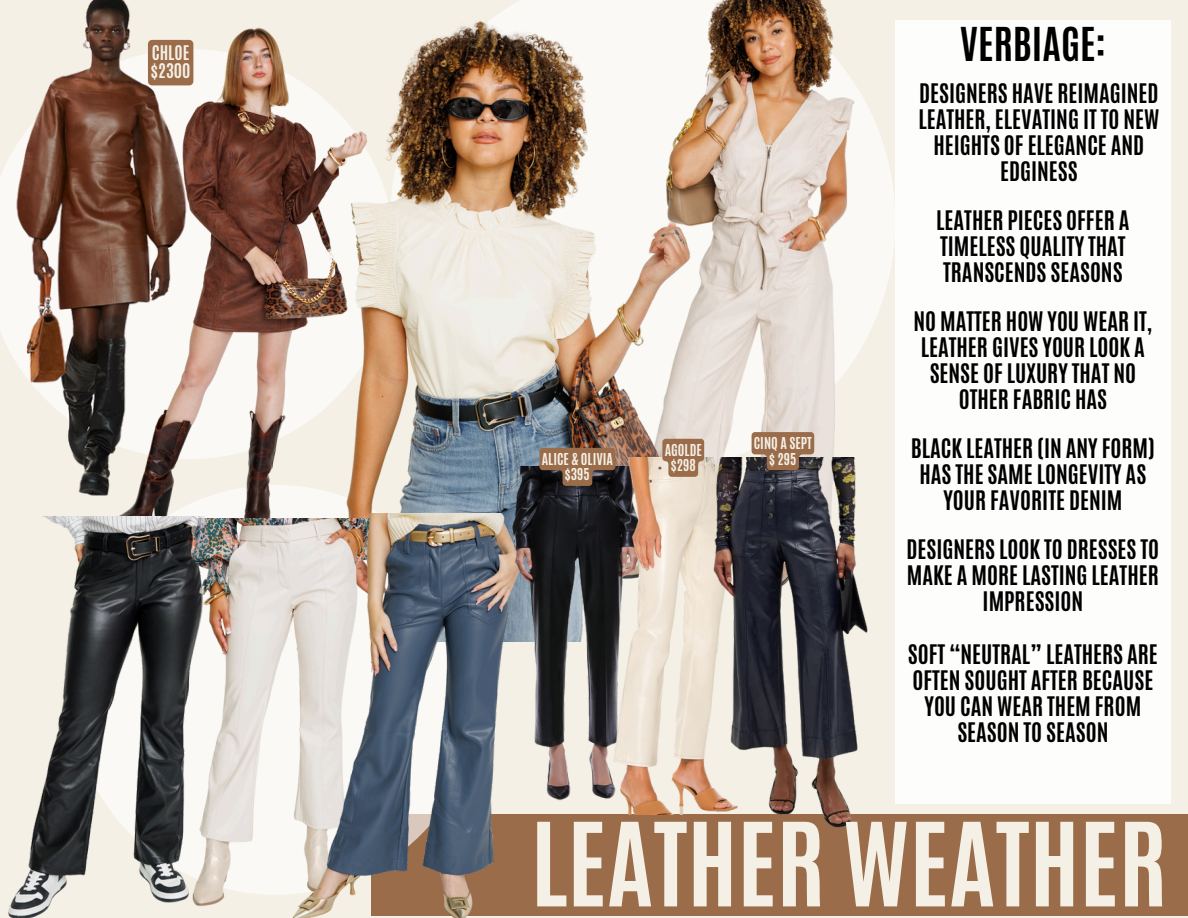
<style>
.page{position:relative;width:1188px;height:918px;background:#fff}
.page>*{position:absolute;margin:0;border:0;box-sizing:border-box;transform-origin:0 0}
.t1{font:700 98.55px "Antonio";color:#f5f0e6}
.t2{font:700 39px "Antonio";color:#000}
.t3{font:700 22.5px/25.8px "Antonio";color:#000;text-align:center}
.t4{font:700 16.8px/18.6px "Antonio";color:#f5f0e6}
.t5{font:700 13.65px "Antonio";color:#f5f0e6}
</style>
<div class="page">
<div style="left:371px;top:814px;width:817px;height:102px;background:#9a6c4a"></div>
<img style="left:702px;top:0;width:295px;height:458px">
<img style="left:440px;top:21px;width:262px;height:493px">
<img style="left:0;top:0;width:45px;height:516px">
<img style="left:45px;top:0;width:395px;height:516px">
<img style="left:0;top:516px;width:273px;height:402px">
<img style="left:135px;top:519px;width:138px;height:399px">
<img style="left:273px;top:514px;width:304px;height:404px">
<img style="left:472px;top:467px;width:85px;height:338px">
<img style="left:557px;top:457px;width:195px;height:358px">
<img style="left:639px;top:458px;width:304px;height:370px">
<svg style="left:662px;top:439px;width:42px;height:38px"></svg>
<div style="left:148px;top:40px;width:45px;height:45px;background:#9a6c4a;border-radius:4px"></div>
<svg style="left:539px;top:448px;width:76px;height:38px"></svg>
<svg style="left:752px;top:432px;width:62px;height:38px"></svg>
<h3 class="t4" style="left:151px;top:43px;width:41px">CHLOE $2300</h3>
<h2 class="t5" style="left:542px;top:449px;width:73px">ALICE &amp; OLIVIA</h2>
<h3 class="t5" style="left:565px;top:465px;width:27px">$395</h3>
<h3 class="t5" style="left:665px;top:440px;width:39px">AGOLDE</h3>
<h3 class="t5" style="left:671px;top:456px;width:27px">$298</h3>
<p class="t5" style="left:754px;top:433px;width:60px">CINQ A SEPT</p>
<p class="t5" style="left:769px;top:449px;width:29px">$ 295</p>
<p class="t2" style="left:960px;top:16px;width:148px">VERBIAGE:</p>
<h3 class="t3" style="left:918px;top:81px;width:243px">DESIGNERS HAVE REIMAGINED<br>LEATHER, ELEVATING IT TO NEW<br>HEIGHTS OF ELEGANCE AND<br>EDGINESS</h3>
<p class="t3" style="left:936px;top:208px;width:195px;text-align:left">LEATHER PIECES OFFER A<br>TIMELESS QUALITY THAT<br>TRANSCENDS SEASONS</p>
<p class="t3" style="left:913px;top:309px;width:240px">NO MATTER HOW YOU WEAR IT,<br>LEATHER GIVES YOUR LOOK A<br>SENSE OF LUXURY THAT NO<br>OTHER FABRIC HAS</p>
<p class="t3" style="left:911px;top:436px;width:246px">BLACK LEATHER (IN ANY FORM)<br>HAS THE SAME LONGEVITY AS<br>YOUR FAVORITE DENIM</p>
<p class="t3" style="left:906px;top:537px;width:254px">DESIGNERS LOOK TO DRESSES TO<br>MAKE A MORE LASTING LEATHER<br>IMPRESSION</p>
<h1 class="t3" style="left:908px;top:642px;width:252px">SOFT “NEUTRAL” LEATHERS ARE<br>OFTEN SOUGHT AFTER BECAUSE<br>YOU CAN WEAR THEM FROM<br>SEASON TO SEASON</h1>
<h3 class="t1" style="left:531px;top:794px;width:638px">LEATHER WEATHER</h3>
</div>
